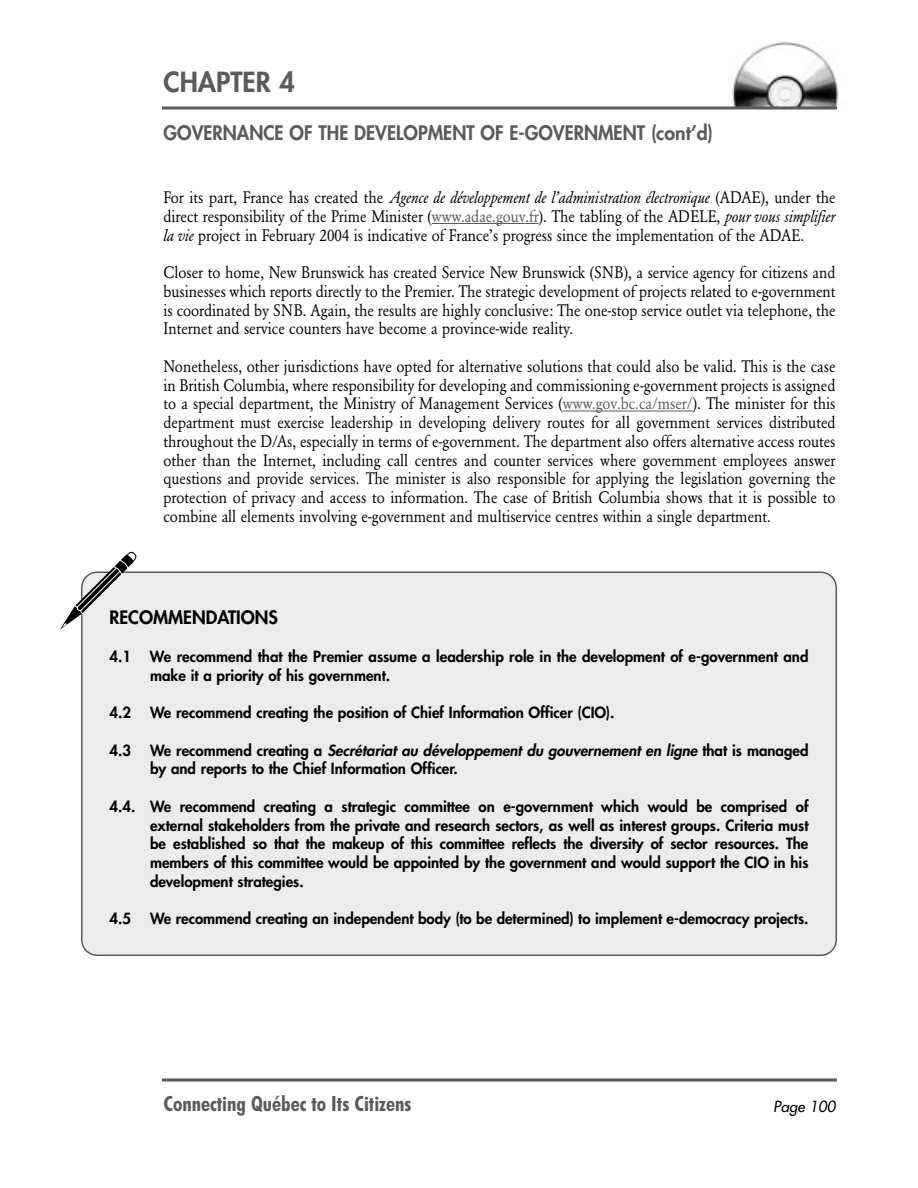
<style>
.page{position:relative;width:918px;height:1188px;background:#fff}
.page>*{position:absolute;margin:0;border:0;box-sizing:border-box;transform-origin:0 0}
.t1{font:800 27px "Futura";color:#5b5b5b}
.t2{font:700 condensed 21px "Futura BT";color:#5b5b5b}
.t3{font:800 19.5px "Futura";color:#5b5b5b;scale:.95 1}
.t4{font:800 18px "Futura";color:#000}
.t5{font:16.5px/18.8px "Garamond BE";color:#000;text-align:justify;scale:.9 1}
.t6{font:800 15px/18.8px "Futura";color:#000}
.t7{font:italic 15px "Futura";color:#000}
.s1{font-style:italic}
.s2{color:#5b5b5b}
</style>
<div class="page">
<img style="left:732px;top:41px;width:107px;height:65px">
<svg style="left:162px;top:106px;width:675px;height:4px;background:#818181"></svg>
<svg style="left:162px;top:1078px;width:675px;height:4px;background:#838383"></svg>
<svg style="left:432px;top:223px;width:29px;height:1px"></svg>
<hr style="left:461px;top:223px;width:64px;height:1px;background:#5b5b5b">
<svg style="left:525px;top:223px;width:14px;height:1px"></svg>
<svg style="left:563px;top:411px;width:54px;height:1px"></svg>
<hr style="left:617px;top:411px;width:76px;height:1px;background:#5b5b5b">
<div style="left:82px;top:572px;width:754px;height:383px;background:#ececec;border-radius:15px"></div>
<div style="left:81px;top:572px;width:756px;height:384px;border:2px solid #5b5b5b;border-radius:15px"></div>
<svg style="left:60px;top:552px;width:76px;height:77px"></svg>
<h1 class="t1" style="left:164px;top:70px;width:133px">CHAPTER 4</h1>
<p class="t3" style="left:164px;top:124px;width:580px">GOVERNANCE OF THE DEVELOPMENT OF E-GOVERNMENT (cont’d)</p>
<p class="t5" style="left:164px;top:189px;width:748px">For its part, France has created the <span class="s1">Agence de développement de l’administration électronique</span> (ADAE), under the direct responsibility of the Prime Minister (<span class="s2">www.adae.gouv.fr</span>). The tabling of the ADELE, <span class="s1">pour vous simplifier la vie</span> project in February 2004 is indicative of France’s progress since the implementation of the ADAE.</p>
<p class="t5" style="left:164px;top:264px;width:748px">Closer to home, New Brunswick has created Service New Brunswick (SNB), a service agency for citizens and businesses which reports directly to the Premier. The strategic development of projects related to e-government is coordinated by SNB. Again, the results are highly conclusive: The one-stop service outlet via telephone, the Internet and service counters have become a province-wide reality.</p>
<p class="t5" style="left:163px;top:358px;width:748px">Nonetheless, other jurisdictions have opted for alternative solutions that could also be valid. This is the case in British Columbia, where responsibility for developing and commissioning e-government projects is assigned to a special department, the Ministry of Management Services (<span class="s2">www.gov.bc.ca/mser/</span>). The minister for this department must exercise leadership in developing delivery routes for all government services distributed throughout the D/As, especially in terms of e-government. The department also offers alternative access routes other than the Internet, including call centres and counter services where government employees answer questions and provide services. The minister is also responsible for applying the legislation governing the protection of privacy and access to information. The case of British Columbia shows that it is possible to combine all elements involving e-government and multiservice centres within a single department.</p>
<p class="t4" style="left:110px;top:609px;width:170px">RECOMMENDATIONS</p>
<p class="t6" style="left:110px;top:648px;width:23px">4.1</p>
<p class="t6" style="left:150px;top:648px;width:660px">We recommend that the Premier assume a leadership role in the development of e-government and make it a priority of his government.</p>
<p class="t6" style="left:110px;top:704px;width:23px">4.2</p>
<p class="t6" style="left:150px;top:704px;width:466px">We recommend creating the position of Chief Information Officer (CIO).</p>
<p class="t6" style="left:110px;top:742px;width:23px">4.3</p>
<p class="t6" style="left:150px;top:742px;width:660px">We recommend creating a <span class="s1">Secrétariat au développement du gouvernement en ligne</span> that is managed by and reports to the Chief Information Officer.</p>
<p class="t6" style="left:150px;top:798px;width:660px;text-align:justify;text-indent:-40px">4.4. We recommend creating a strategic committee on e-government which would be comprised of external stakeholders from the private and research sectors, as well as interest groups. Criteria must be established so that the makeup of this committee reflects the diversity of sector resources. The members of this committee would be appointed by the government and would support the CIO in his development strategies.</p>
<p class="t6" style="left:110px;top:911px;width:23px">4.5</p>
<p class="t6" style="left:150px;top:911px;width:660px">We recommend creating an independent body (to be determined) to implement e-democracy projects.</p>
<p class="t2" style="left:164px;top:1095px;width:250px">Connecting Québec to Its Citizens</p>
<p class="t7" style="left:773px;top:1099px;width:64px">Page 100</p>
</div>
